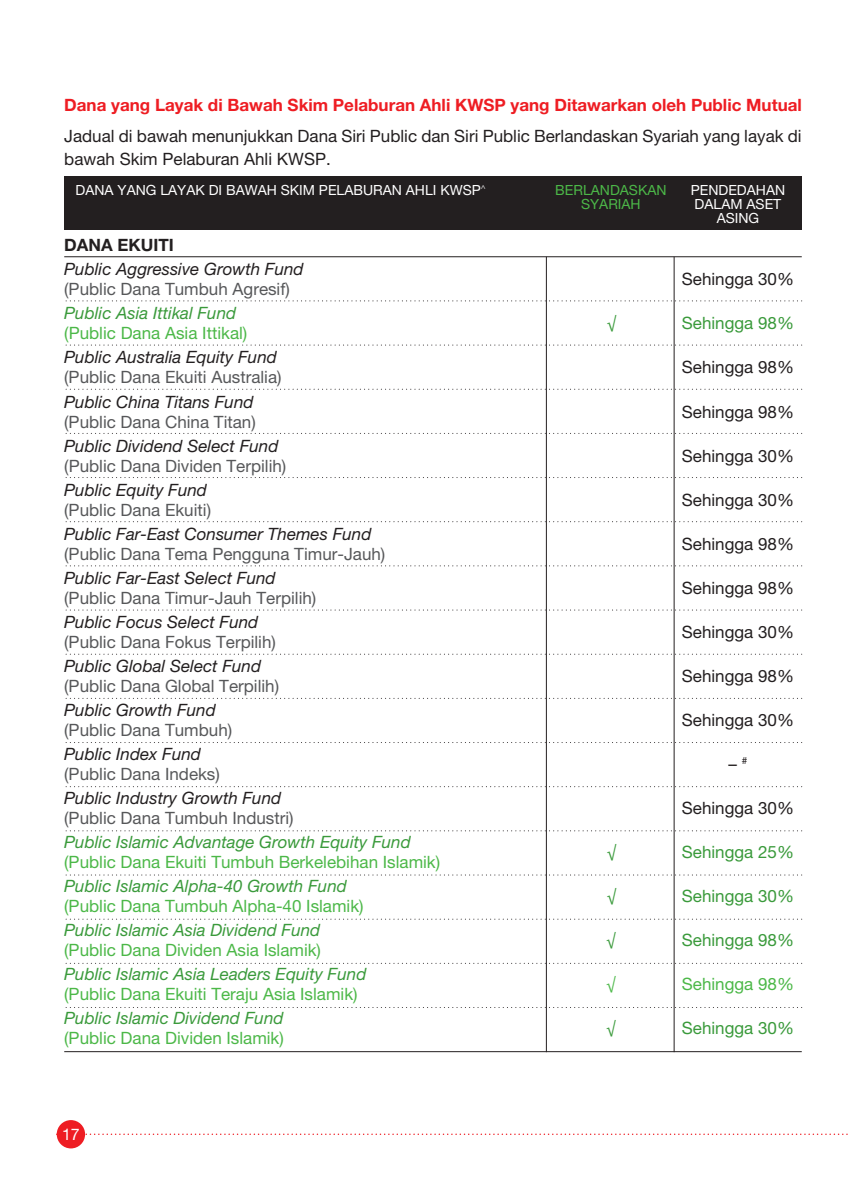
<style>
.page{position:relative;width:851px;height:1191px;background:#fff}
.page>*{position:absolute;margin:0;border:0;box-sizing:border-box;transform-origin:0 0}
.t1{font:17px "Helvetica Neue LT Std";color:#57585a}
.t2{font:italic 17px "Helvetica Neue LT Std";color:#231f20}
.t3{font:17px/23px "Helvetica Neue LT Std";color:#231f20}
.t4{font:17px "Helvetica Neue LT Std";color:#4cb848}
.t5{font:italic 17px "Helvetica Neue LT Std";color:#3a9a3b}
.t6{font:700 17px "Helvetica Neue LT Std";color:#ee1d23}
.t7{font:17px "Helvetica Neue LT Std";color:#3a9a3b}
.t8{font:700 17px "Helvetica Neue LT Std";color:#231f20}
.t9{font:16px "Helvetica Neue LT Std";color:#fff}
.t10{font:14px/14px "Helvetica Neue LT Std";color:#fff;text-align:center}
.t11{font:14px "Helvetica Neue LT Std";color:#4cb848}
</style>
<div class="page">
<svg style="left:85px;top:1133px;width:763px;height:3px"></svg>
<div style="left:57px;top:1120px;width:28px;height:28px;background:#ee1d23;border-radius:50%"></div>
<div style="left:65px;top:176px;width:737px;height:54px;background:#231f20"></div>
<hr style="left:673px;top:257px;width:1px;height:795px;background:#231f20">
<hr style="left:64px;top:256px;width:737px;height:1px;background:#231f20">
<hr style="left:546px;top:257px;width:1px;height:795px;background:#231f20">
<svg style="left:65px;top:1007px;width:733px;height:1px"></svg>
<hr style="left:64px;top:1051px;width:737px;height:1px;background:#231f20">
<svg style="left:66px;top:962px;width:732px;height:1px"></svg>
<svg style="left:65px;top:918px;width:733px;height:1px"></svg>
<svg style="left:65px;top:874px;width:733px;height:1px"></svg>
<svg style="left:65px;top:830px;width:733px;height:1px"></svg>
<svg style="left:65px;top:786px;width:733px;height:1px"></svg>
<svg style="left:65px;top:742px;width:733px;height:1px"></svg>
<svg style="left:65px;top:698px;width:733px;height:1px"></svg>
<svg style="left:66px;top:653px;width:732px;height:1px"></svg>
<svg style="left:65px;top:609px;width:733px;height:1px"></svg>
<svg style="left:65px;top:565px;width:733px;height:1px"></svg>
<svg style="left:65px;top:521px;width:733px;height:1px"></svg>
<svg style="left:65px;top:477px;width:733px;height:1px"></svg>
<svg style="left:65px;top:433px;width:733px;height:1px"></svg>
<svg style="left:65px;top:389px;width:733px;height:1px"></svg>
<svg style="left:65px;top:344px;width:733px;height:1px"></svg>
<svg style="left:65px;top:300px;width:733px;height:1px"></svg>
<p class="t6" style="left:64px;top:95px;width:739px">Dana yang Layak di Bawah Skim Pelaburan Ahli KWSP yang Ditawarkan oleh Public Mutual</p>
<p class="t3" style="left:64px;top:125px;width:739px">Jadual di bawah menunjukkan Dana Siri Public dan Siri Public Berlandaskan Syariah yang layak di bawah Skim Pelaburan Ahli KWSP.</p>
<p class="t10" style="left:76px;top:183px;width:411px">DANA YANG LAYAK DI BAWAH SKIM PELABURAN AHLI KWSP<sup>^</sup></p>
<p class="t11" style="left:555px;top:182px;width:113px">BERLANDASKAN</p>
<p class="t10" style="left:690px;top:183px;width:96px">PENDEDAHAN</p>
<p class="t11" style="left:581px;top:196px;width:61px">SYARIAH</p>
<p class="t10" style="left:694px;top:197px;width:88px">DALAM ASET<br>ASING</p>
<p class="t8" style="left:64px;top:235px;width:111px">DANA EKUITI</p>
<p class="t2" style="left:64px;top:259px;width:241px">Public Aggressive Growth Fund</p>
<p class="t3" style="left:681px;top:268px;width:114px">Sehingga 30%</p>
<p class="t1" style="left:64px;top:279px;width:227px">(Public Dana Tumbuh Agresif)</p>
<p class="t5" style="left:64px;top:303px;width:173px">Public Asia Ittikal Fund</p>
<p class="t5" style="left:605px;top:313px;width:12px">√</p>
<p class="t7" style="left:681px;top:313px;width:114px">Sehingga 98%</p>
<p class="t4" style="left:64px;top:323px;width:184px">(Public Dana Asia Ittikal)</p>
<p class="t2" style="left:64px;top:347px;width:214px">Public Australia Equity Fund</p>
<p class="t3" style="left:681px;top:356px;width:114px">Sehingga 98%</p>
<p class="t1" style="left:64px;top:367px;width:219px">(Public Dana Ekuiti Australia)</p>
<p class="t2" style="left:64px;top:391px;width:191px">Public China Titans Fund</p>
<p class="t3" style="left:681px;top:400px;width:114px">Sehingga 98%</p>
<p class="t1" style="left:64px;top:411px;width:193px">(Public Dana China Titan)</p>
<p class="t2" style="left:64px;top:435px;width:216px">Public Dividend Select Fund</p>
<p class="t3" style="left:681px;top:444px;width:114px">Sehingga 30%</p>
<p class="t1" style="left:64px;top:455px;width:223px">(Public Dana Dividen Terpilih)</p>
<p class="t2" style="left:64px;top:479px;width:144px">Public Equity Fund</p>
<p class="t3" style="left:681px;top:488px;width:114px">Sehingga 30%</p>
<p class="t1" style="left:64px;top:499px;width:148px">(Public Dana Ekuiti)</p>
<p class="t2" style="left:64px;top:523px;width:308px">Public Far-East Consumer Themes Fund</p>
<p class="t3" style="left:681px;top:532px;width:114px">Sehingga 98%</p>
<p class="t1" style="left:64px;top:543px;width:322px">(Public Dana Tema Pengguna Timur-Jauh)</p>
<p class="t2" style="left:64px;top:567px;width:213px">Public Far-East Select Fund</p>
<p class="t3" style="left:681px;top:576px;width:114px">Sehingga 98%</p>
<p class="t1" style="left:64px;top:587px;width:253px">(Public Dana Timur-Jauh Terpilih)</p>
<p class="t2" style="left:64px;top:611px;width:195px">Public Focus Select Fund</p>
<p class="t3" style="left:681px;top:620px;width:114px">Sehingga 30%</p>
<p class="t1" style="left:64px;top:631px;width:213px">(Public Dana Fokus Terpilih)</p>
<p class="t2" style="left:64px;top:655px;width:198px">Public Global Select Fund</p>
<p class="t3" style="left:681px;top:664px;width:114px">Sehingga 98%</p>
<p class="t1" style="left:64px;top:675px;width:216px">(Public Dana Global Terpilih)</p>
<p class="t2" style="left:64px;top:699px;width:153px">Public Growth Fund</p>
<p class="t3" style="left:681px;top:708px;width:114px">Sehingga 30%</p>
<p class="t1" style="left:64px;top:719px;width:169px">(Public Dana Tumbuh)</p>
<p class="t2" style="left:64px;top:743px;width:138px">Public Index Fund</p>
<p class="t3" style="left:728px;top:752px;width:20px">– <sup>#</sup></p>
<p class="t1" style="left:64px;top:763px;width:157px">(Public Dana Indeks)</p>
<p class="t2" style="left:64px;top:787px;width:218px">Public Industry Growth Fund</p>
<p class="t3" style="left:681px;top:796px;width:114px">Sehingga 30%</p>
<p class="t1" style="left:64px;top:807px;width:231px">(Public Dana Tumbuh Industri)</p>
<p class="t5" style="left:64px;top:831px;width:348px">Public Islamic Advantage Growth Equity Fund</p>
<p class="t5" style="left:605px;top:841px;width:12px">√</p>
<p class="t7" style="left:681px;top:841px;width:114px">Sehingga 25%</p>
<p class="t4" style="left:64px;top:851px;width:377px">(Public Dana Ekuiti Tumbuh Berkelebihan Islamik)</p>
<p class="t5" style="left:64px;top:875px;width:284px">Public Islamic Alpha-40 Growth Fund</p>
<p class="t5" style="left:605px;top:885px;width:12px">√</p>
<p class="t7" style="left:681px;top:885px;width:114px">Sehingga 30%</p>
<p class="t4" style="left:64px;top:895px;width:301px">(Public Dana Tumbuh Alpha-40 Islamik)</p>
<p class="t5" style="left:64px;top:919px;width:257px">Public Islamic Asia Dividend Fund</p>
<p class="t7" style="left:606px;top:929px;width:11px">√</p>
<p class="t7" style="left:681px;top:929px;width:114px">Sehingga 98%</p>
<p class="t4" style="left:64px;top:939px;width:258px">(Public Dana Dividen Asia Islamik)</p>
<p class="t5" style="left:64px;top:963px;width:303px">Public Islamic Asia Leaders Equity Fund</p>
<p class="t4" style="left:606px;top:973px;width:11px">√</p>
<p class="t4" style="left:681px;top:973px;width:114px">Sehingga 98%</p>
<p class="t4" style="left:64px;top:983px;width:295px">(Public Dana Ekuiti Teraju Asia Islamik)</p>
<p class="t5" style="left:64px;top:1007px;width:221px">Public Islamic Dividend Fund</p>
<p class="t7" style="left:606px;top:1017px;width:11px">√</p>
<p class="t7" style="left:681px;top:1017px;width:114px">Sehingga 30%</p>
<p class="t4" style="left:64px;top:1027px;width:221px">(Public Dana Dividen Islamik)</p>
<p class="t9" style="left:62px;top:1124px;width:19px">17</p>
</div>
